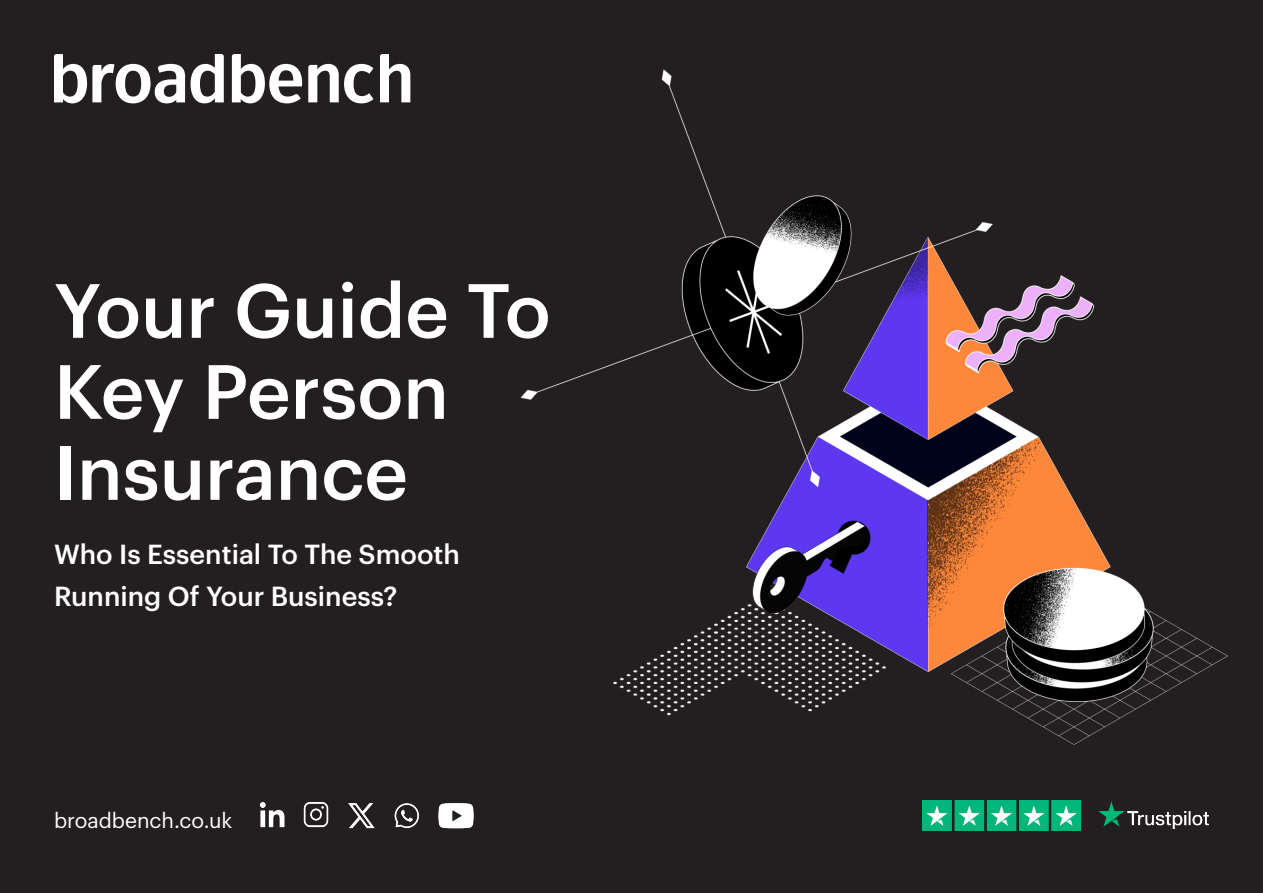
<style>
.page{position:relative;width:1263px;height:893px;background:#231f20}
.page>*{position:absolute;margin:0;border:0;box-sizing:border-box;transform-origin:0 0}
.Heading_1{font:500 75px/81px "Graphik";color:#fff}
.t1{font:500 27px/42px "Graphik";color:#fff}
.Medium_-_8pt_-_Right{font:21px "Graphik";color:#fff}
</style>
<div class="page">
<svg style="left:380px;top:54px;width:30px;height:48px"></svg>
<svg style="left:308px;top:64px;width:65px;height:39px"></svg>
<svg style="left:54px;top:54px;width:131px;height:49px"></svg>
<svg style="left:191px;top:54px;width:33px;height:49px"></svg>
<svg style="left:232px;top:54px;width:70px;height:49px"></svg>
<img style="left:520px;top:69px;width:708px;height:676px">
<img style="left:922px;top:800px;width:158px;height:30px">
<img style="left:1099px;top:802px;width:110px;height:27px">
<img style="left:260px;top:802px;width:214px;height:27px">
<p class="Heading_1" style="left:54px;top:264px;width:498px">Your Guide To</p>
<p class="Heading_1" style="left:54px;top:345px;width:396px">Key Person<br>Insurance</p>
<p class="t1" style="left:54px;top:531px;width:407px">Who Is Essential To The Smooth<br>Running Of Your Business?</p>
<p class="Medium_-_8pt_-_Right" style="left:54px;top:805px;width:180px">broadbench.co.uk</p>
</div>
